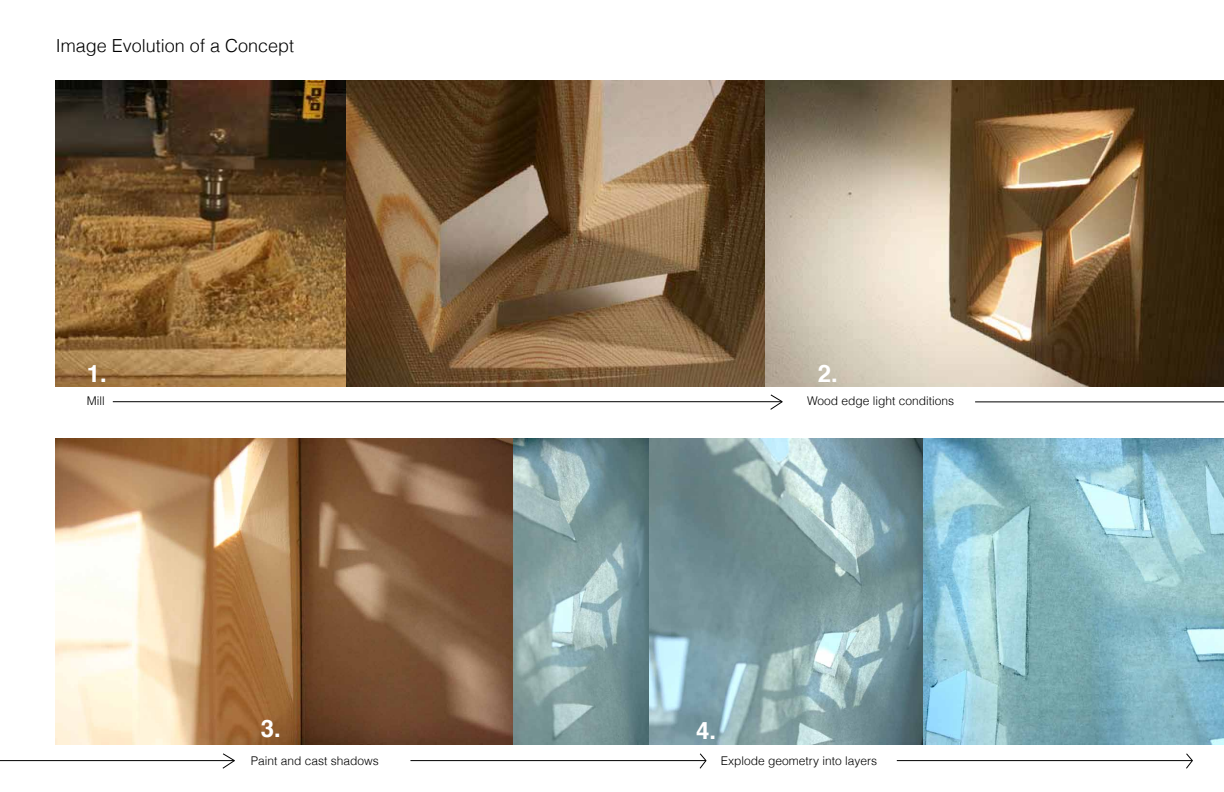
<style>
.page{position:relative;width:1224px;height:792px;background:#fff}
.page>*{position:absolute;margin:0;border:0;box-sizing:border-box;transform-origin:0 0}
.t1{font:700 24px "Helvetica";color:#fff}
.t2{font:300 18px "Helvetica";color:#000}
.t3{font:300 12px "Helvetica";color:#000}
</style>
<div class="page">
<img style="left:56px;top:80px;width:1168px;height:306px">
<img style="left:56px;top:439px;width:1168px;height:306px">
<hr style="left:113px;top:401px;width:669px;height:1px;background:#000">
<svg style="left:770px;top:394px;width:13px;height:16px"></svg>
<hr style="left:975px;top:402px;width:249px;height:1px;background:#000">
<hr style="left:0;top:760px;width:234px;height:1px;background:#000">
<svg style="left:222px;top:753px;width:13px;height:16px"></svg>
<hr style="left:410px;top:760px;width:296px;height:1px;background:#000">
<svg style="left:699px;top:753px;width:8px;height:16px"></svg>
<hr style="left:897px;top:760px;width:296px;height:1px;background:#000">
<svg style="left:1186px;top:753px;width:7px;height:16px"></svg>
<h2 class="t2" style="left:56px;top:35px;width:240px">Image Evolution of a Concept</h2>
<h1 class="t1" style="left:87px;top:355px;width:22px">1.</h1>
<h1 class="t1" style="left:818px;top:354px;width:22px">2.</h1>
<p class="t3" style="left:87px;top:393px;width:19px">Mill</p>
<p class="t3" style="left:807px;top:393px;width:149px">Wood edge light conditions</p>
<h1 class="t1" style="left:261px;top:709px;width:22px">3.</h1>
<h1 class="t1" style="left:696px;top:711px;width:22px">4.</h1>
<p class="t3" style="left:251px;top:753px;width:130px">Paint and cast shadows</p>
<p class="t3" style="left:721px;top:753px;width:158px">Explode geometry into layers</p>
</div>
